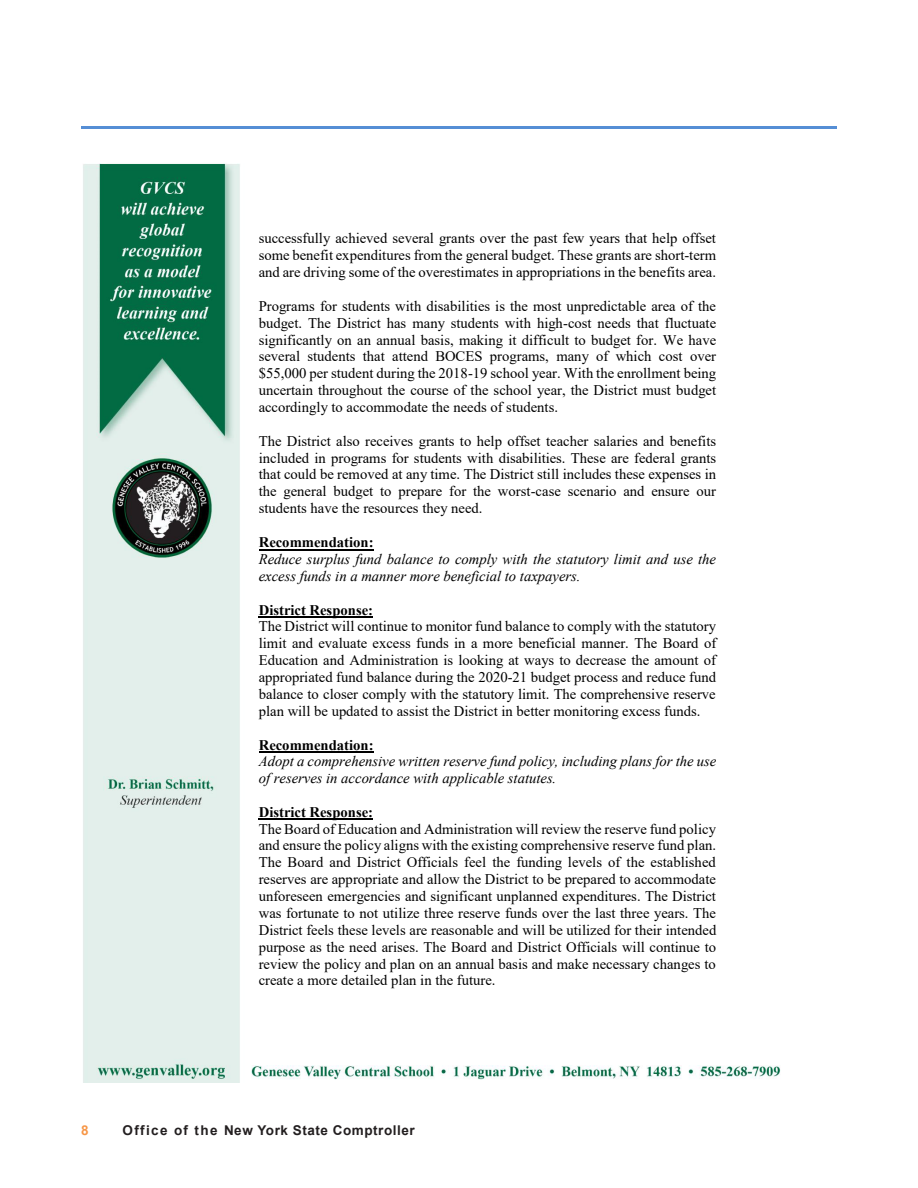
<style>
.page{position:relative;width:918px;height:1188px;background:#fff}
.page>*{position:absolute;margin:0;border:0;box-sizing:border-box;transform-origin:0 0}
.t1{font:14.7px/16.8px "Times New Roman";color:#000;text-align:justify}
.t2{font:italic 14.7px/16.6px "Times New Roman";color:#000}
.t3{font:700 13.5px "Arial";letter-spacing:.04em;color:#231f20}
.t4{font:700 13.5px "Arial";color:#f79646}
.s1{font-weight:700;font-style:normal}
.s2{font-weight:700}
</style>
<div class="page">
<hr style="left:81px;top:126px;width:756px;height:3px;background:#558ed5">
<img style="left:83px;top:163px;width:698px;height:919px">
<hr style="left:259px;top:549px;width:115px;height:1px;background:#000">
<hr style="left:259px;top:616px;width:114px;height:2px;background:#000">
<hr style="left:259px;top:751px;width:115px;height:2px;background:#000">
<hr style="left:259px;top:819px;width:114px;height:1px;background:#000">
<p class="t1" style="left:259px;top:230px;width:459px">successfully achieved several grants over the past few years that help offset some benefit expenditures from the general budget. These grants are short-term and are driving some of the overestimates in appropriations in the benefits area.</p>
<p class="t1" style="left:259px;top:297px;width:459px">Programs for students with disabilities is the most unpredictable area of the budget. The District has many students with high-cost needs that fluctuate significantly on an annual basis, making it difficult to budget for. We have several students that attend BOCES programs, many of which cost over $55,000 per student during the 2018-19 school year. With the enrollment being uncertain throughout the course of the school year, the District must budget accordingly to accommodate the needs of students.</p>
<p class="t1" style="left:259px;top:432px;width:459px">The District also receives grants to help offset teacher salaries and benefits included in programs for students with disabilities. These are federal grants that could be removed at any time. The District still includes these expenses in the general budget to prepare for the worst-case scenario and ensure our students have the resources they need.</p>
<p class="t2" style="left:259px;top:534px;width:459px"><span class="s1">Recommendation:<br></span>Reduce surplus fund balance to comply with the statutory limit and use the excess funds in a manner more beneficial to taxpayers.</p>
<p class="t1" style="left:259px;top:601px;width:459px;text-align:left"><span class="s2">District Response:<br></span>The District will continue to monitor fund balance to comply with the statutory limit and evaluate excess funds in a more beneficial manner. The Board of Education and Administration is looking at ways to decrease the amount of appropriated fund balance during the 2020-21 budget process and reduce fund balance to closer comply with the statutory limit. The comprehensive reserve plan will be updated to assist the District in better monitoring excess funds.</p>
<p class="t2" style="left:259px;top:736px;width:459px"><span class="s1">Recommendation:<br></span>Adopt a comprehensive written reserve fund policy, including plans for the use of reserves in accordance with applicable statutes.</p>
<p class="t1" style="left:259px;top:803px;width:459px;text-align:left"><span class="s2">District Response:<br></span>The Board of Education and Administration will review the reserve fund policy and ensure the policy aligns with the existing comprehensive reserve fund plan.<br>The Board and District Officials feel the funding levels of the established reserves are appropriate and allow the District to be prepared to accommodate unforeseen emergencies and significant unplanned expenditures. The District was fortunate to not utilize three reserve funds over the last three years. The District feels these levels are reasonable and will be utilized for their intended purpose as the need arises. The Board and District Officials will continue to review the policy and plan on an annual basis and make necessary changes to create a more detailed plan in the future.</p>
<p class="t4" style="left:81px;top:1121px;width:9px">8</p>
<p class="t3" style="left:123px;top:1121px;width:294px">Office of the New York State Comptroller</p>
</div>
